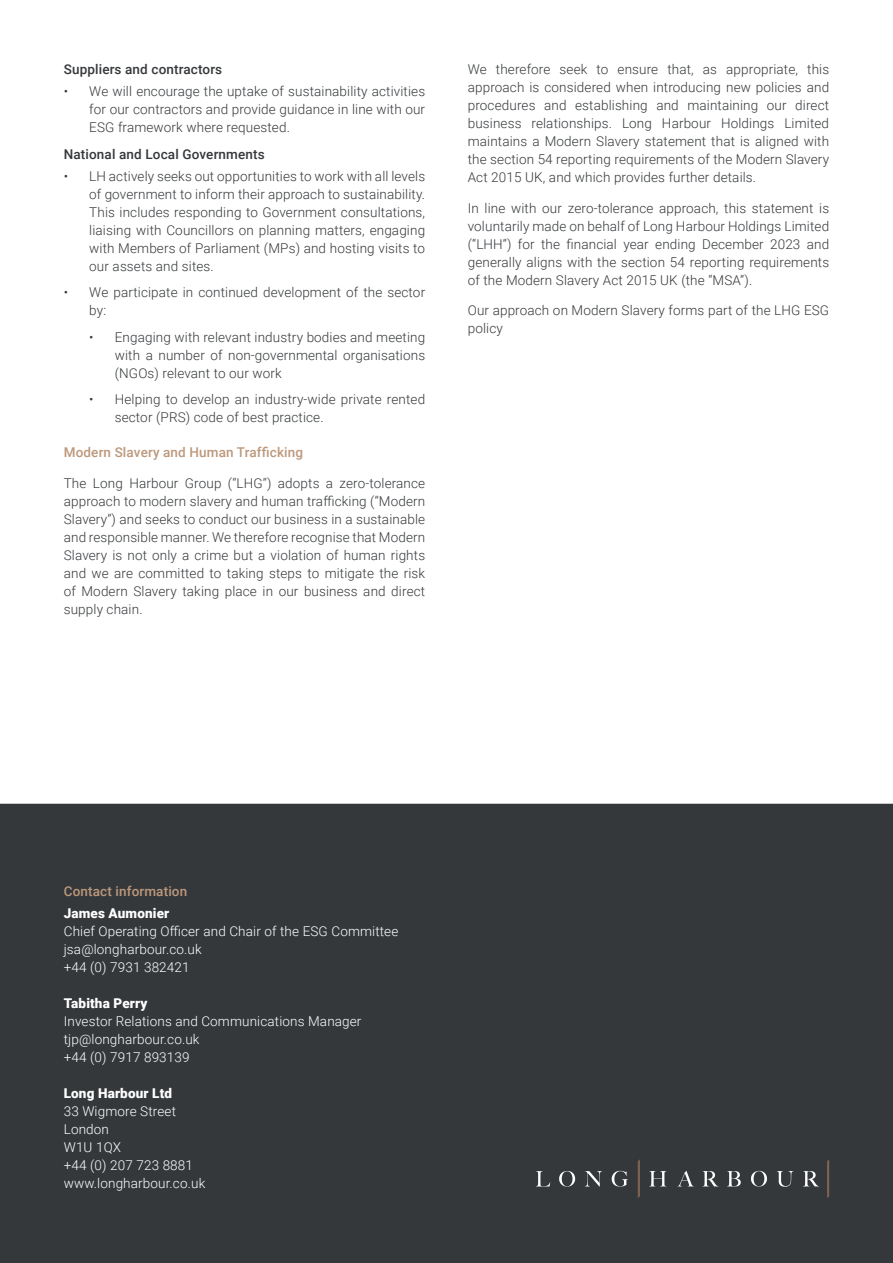
<style>
.page{position:relative;width:893px;height:1263px;background:#fff}
.page>*{position:absolute;margin:0;border:0;box-sizing:border-box;transform-origin:0 0}
.Heading_2{font:300 13.5px/18px "Roboto";letter-spacing:.01em;color:#35383b;text-align:justify}
.Body_copy{font:300 13.5px "Roboto";letter-spacing:.01em;color:#fff}
.Heading_3{font:500 13.5px "Roboto";letter-spacing:.01em;color:#35383b}
.Heading_2-2{font:500 13.5px "Roboto";letter-spacing:.01em;color:#bc987c}
.Body_copy-2{font:900 13.5px "Roboto";letter-spacing:.01em;color:#fff}
</style>
<div class="page">
<div style="left:0;top:804px;width:893px;height:459px;background:#35383b"></div>
<svg style="left:536px;top:1171px;width:14px;height:15px"></svg>
<svg style="left:559px;top:1171px;width:16px;height:15px"></svg>
<svg style="left:585px;top:1171px;width:17px;height:15px"></svg>
<svg style="left:612px;top:1171px;width:16px;height:15px"></svg>
<svg style="left:649px;top:1171px;width:17px;height:15px"></svg>
<svg style="left:677px;top:1171px;width:17px;height:15px"></svg>
<svg style="left:702px;top:1171px;width:16px;height:15px"></svg>
<svg style="left:727px;top:1171px;width:14px;height:15px"></svg>
<svg style="left:751px;top:1171px;width:16px;height:15px"></svg>
<svg style="left:777px;top:1171px;width:16px;height:16px"></svg>
<svg style="left:803px;top:1171px;width:16px;height:15px"></svg>
<svg style="left:638px;top:1159px;width:2px;height:39px"></svg>
<svg style="left:827px;top:1159px;width:2px;height:39px"></svg>
<p class="Heading_3" style="left:64px;top:60px;width:160px">Suppliers and contractors</p>
<p class="Heading_2" style="left:89px;top:82px;width:337px;text-indent:-26px">• We will encourage the uptake of sustainability activities for our contractors and provide guidance in line with our ESG framework where requested.</p>
<p class="Heading_3" style="left:64px;top:144px;width:202px">National and Local Governments</p>
<p class="Heading_2" style="left:89px;top:167px;width:337px;text-indent:-26px">• LH actively seeks out opportunities to work with all levels of government to inform their approach to sustainability.<br>This includes responding to Government consultations, liaising with Councillors on planning matters, engaging with Members of Parliament (MPs) and hosting visits to our assets and sites.</p>
<p class="Heading_2" style="left:89px;top:283px;width:337px;text-indent:-26px">• We participate in continued development of the sector by:</p>
<p class="Heading_2" style="left:115px;top:328px;width:312px;text-indent:-26px">• Engaging with relevant industry bodies and meeting with a number of non-governmental organisations (NGOs) relevant to our work</p>
<p class="Heading_2" style="left:115px;top:390px;width:312px;text-indent:-26px">• Helping to develop an industry-wide private rented sector (PRS) code of best practice.</p>
<p class="Heading_2-2" style="left:64px;top:443px;width:241px">Modern Slavery and Human Trafficking</p>
<p class="Heading_2" style="left:64px;top:474px;width:363px">The Long Harbour Group (“LHG”) adopts a zero-tolerance approach to modern slavery and human trafficking (“Modern Slavery”) and seeks to conduct our business in a sustainable and responsible manner. We therefore recognise that Modern Slavery is not only a crime but a violation of human rights and we are committed to taking steps to mitigate the risk of Modern Slavery taking place in our business and direct supply chain.</p>
<p class="Heading_2" style="left:468px;top:60px;width:363px">We therefore seek to ensure that, as appropriate, this approach is considered when introducing new policies and procedures and establishing and maintaining our direct business relationships. Long Harbour Holdings Limited maintains a Modern Slavery statement that is aligned with the section 54 reporting requirements of the Modern Slavery Act 2015 UK, and which provides further details.</p>
<p class="Heading_2" style="left:468px;top:198px;width:363px">In line with our zero-tolerance approach, this statement is voluntarily made on behalf of Long Harbour Holdings Limited (“LHH”) for the financial year ending December 2023 and generally aligns with the section 54 reporting requirements of the Modern Slavery Act 2015 UK (the “MSA”).</p>
<p class="Heading_2" style="left:468px;top:301px;width:363px">Our approach on Modern Slavery forms part of the LHG ESG policy</p>
<p class="Heading_2-2" style="left:64px;top:881px;width:125px">Contact information</p>
<p class="Body_copy-2" style="left:64px;top:903px;width:107px">James Aumonier</p>
<p class="Body_copy" style="left:64px;top:921px;width:336px">Chief Operating Officer and Chair of the ESG Committee</p>
<p class="Body_copy" style="left:64px;top:939px;width:140px">jsa@longharbour.co.uk</p>
<p class="Body_copy" style="left:64px;top:957px;width:127px">+44 (0) 7931 382421</p>
<p class="Body_copy-2" style="left:64px;top:993px;width:85px">Tabitha Perry</p>
<p class="Body_copy" style="left:64px;top:1011px;width:299px">Investor Relations and Communications Manager</p>
<p class="Body_copy" style="left:64px;top:1029px;width:137px">tjp@longharbour.co.uk</p>
<p class="Body_copy" style="left:64px;top:1047px;width:127px">+44 (0) 7917 893139</p>
<p class="Body_copy-2" style="left:64px;top:1083px;width:110px">Long Harbour Ltd</p>
<p class="Body_copy" style="left:64px;top:1101px;width:114px">33 Wigmore Street</p>
<p class="Body_copy" style="left:64px;top:1119px;width:47px">London</p>
<p class="Body_copy" style="left:64px;top:1137px;width:59px">W1U 1QX</p>
<p class="Body_copy" style="left:64px;top:1155px;width:131px">+44 (0) 207 723 8881</p>
<p class="Body_copy" style="left:64px;top:1173px;width:143px">www.longharbour.co.uk</p>
</div>
